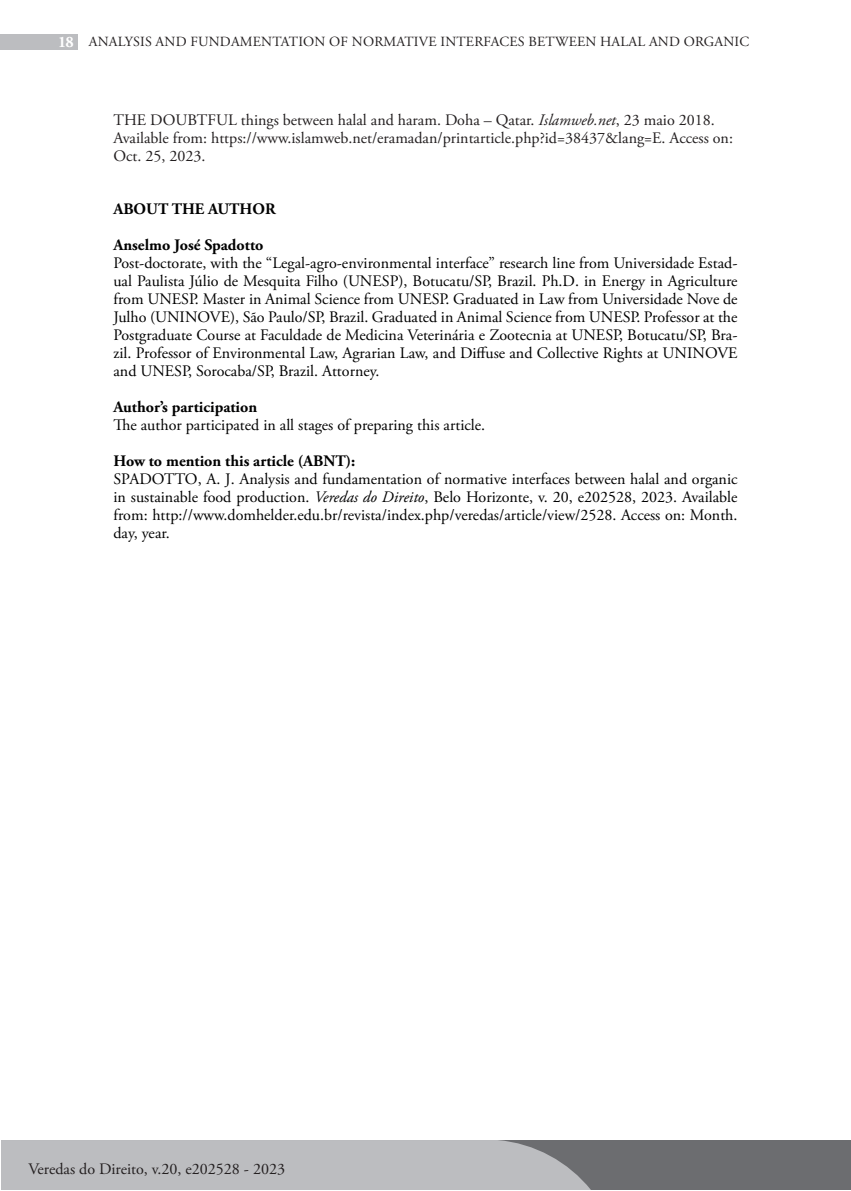
<style>
.page{position:relative;width:851px;height:1191px;background:#fff}
.page>*{position:absolute;margin:0;border:0;box-sizing:border-box;transform-origin:0 0}
.t1{font:16px/18px "Adobe Garamond Pro";color:#000001;text-align:justify}
.t2{font:16px/18px "Adobe Garamond Pro";color:#231f20}
.t3{font:700 16px "Adobe Garamond Pro";color:#000001}
.t4{font:14px "Adobe Garamond Pro";letter-spacing:.015em;color:#231f20}
.s1{font-weight:700;font-size:16px;color:#fff}
.s2{font-style:italic}
</style>
<div class="page">
<div style="left:1px;top:1140px;width:849px;height:50px;background:#6c6d70"></div>
<div style="left:0;top:34px;width:77px;height:16px;background:#bcbdc0"></div>
<div style="left:1px;top:1140px;width:590px;height:50px;background:#bcbdc0"></div>
<p class="t4" style="left:59px;top:34px;width:691px"><span class="s1">18</span> ANALYSIS AND FUNDAMENTATION OF NORMATIVE INTERFACES BETWEEN HALAL AND ORGANIC</p>
<p class="t2" style="left:113px;top:111px;width:621px">THE DOUBTFUL things between halal and haram. Doha – Qatar. <span class="s2">Islamweb.net</span>, 23 maio 2018.<br>Available from: https://www.islamweb.net/eramadan/printarticle.php?id=38437&amp;lang=E. Access on:<br>Oct. 25, 2023.</p>
<p class="t3" style="left:113px;top:200px;width:164px">ABOUT THE AUTHOR</p>
<p class="t3" style="left:113px;top:236px;width:151px">Anselmo José Spadotto</p>
<p class="t1" style="left:113px;top:254px;width:625px">Post-doctorate, with the “Legal-agro-environmental interface” research line from Universidade Estad&shy;ual Paulista Júlio de Mesquita Filho (UNESP), Botucatu/SP, Brazil. Ph.D. in Energy in Agriculture from UNESP. Master in Animal Science from UNESP. Graduated in Law from Universidade Nove de Julho (UNINOVE), São Paulo/SP, Brazil. Graduated in Animal Science from UNESP. Professor at the Postgraduate Course at Faculdade de Medicina Veterinária e Zootecnia at UNESP, Botucatu/SP, Bra&shy;zil. Professor of Environmental Law, Agrarian Law, and Diffuse and Collective Rights at UNINOVE and UNESP, Sorocaba/SP, Brazil. Attorney.</p>
<p class="t3" style="left:113px;top:398px;width:145px">Author’s participation</p>
<p class="t1" style="left:113px;top:416px;width:373px">The author participated in all stages of preparing this article.</p>
<p class="t3" style="left:113px;top:452px;width:243px">How to mention this article (ABNT):</p>
<p class="t1" style="left:113px;top:470px;width:625px">SPADOTTO, A. J. Analysis and fundamentation of normative interfaces between halal and organic in sustainable food production. <span class="s2">Veredas do Direito</span>, Belo Horizonte, v. 20, e202528, 2023. Available from: http://www.domhelder.edu.br/revista/index.php/veredas/article/view/2528. Access on: Month. day, year.</p>
<p class="t2" style="left:28px;top:1160px;width:258px">Veredas do Direito, v.20, e202528 - 2023</p>
</div>
